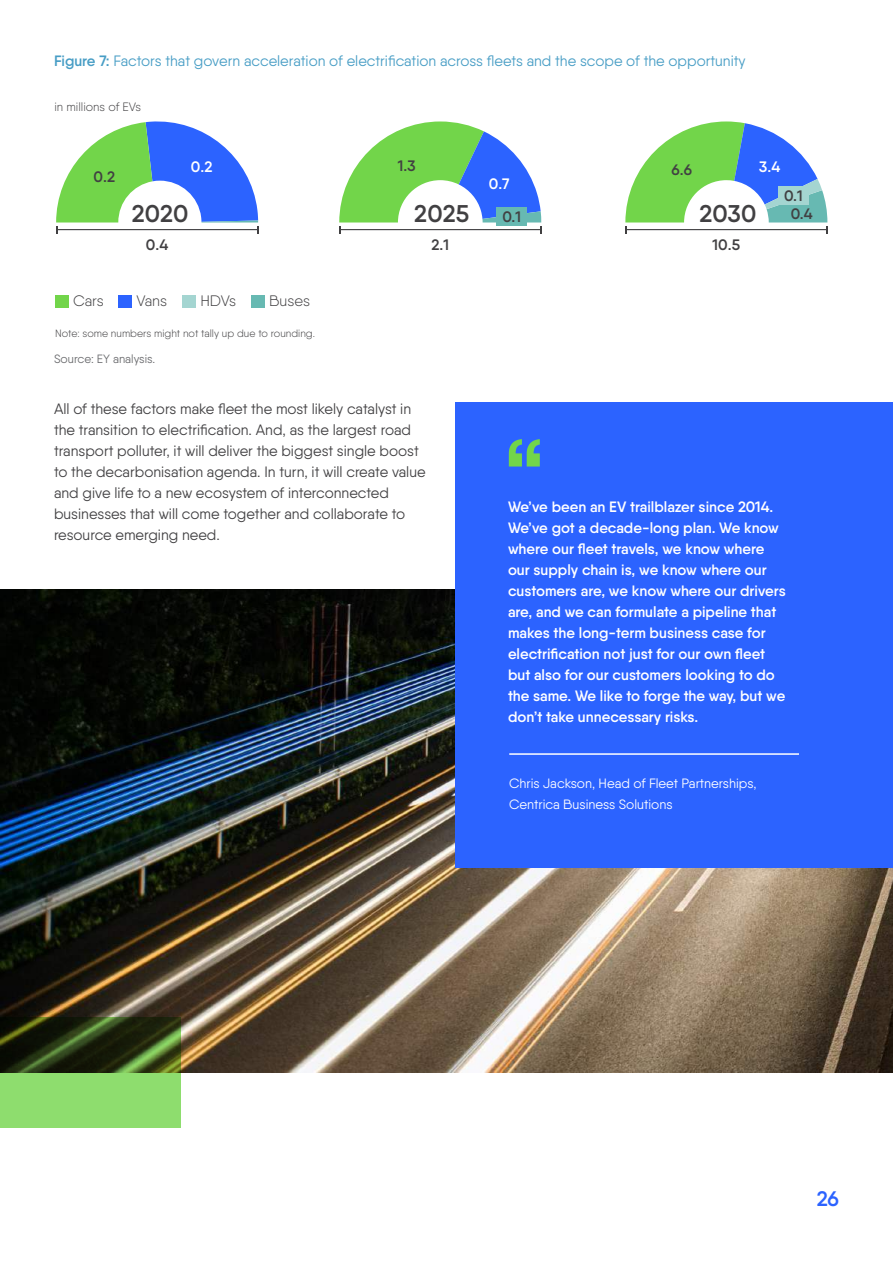
<style>
.page{position:relative;width:893px;height:1263px;background:#fff}
.page>*{position:absolute;margin:0;border:0;box-sizing:border-box;transform-origin:0 0}
.t1{font:600 105px "Qanelas";color:#72d54a}
.t2{font:600 24.15px "Qanelas";letter-spacing:.005em;color:#414042}
.t3{font:600 21px "Qanelas";color:#2c63ff}
.t4{font:600 15.15px/18.1px "Qanelas";color:#414042}
.t5{font:300 15.15px "Qanelas";color:#414042}
.t6{font:600 15.15px "Qanelas";color:#fff}
.t7{font:600 15px/21px "Qanelas";color:#fff}
.t8{font:15px/21px "Qanelas";color:#414042}
.t9{font:15px "Qanelas";color:#479dc5}
.t10{font:13.5px/21px "Qanelas";color:#fff}
.t11{font:300 12.15px "Qanelas";color:#414042}
.t12{font:12px "Qanelas";color:#696a6d}
.t13{font:300 10.65px "Qanelas";color:#414042}
.s1{font-weight:600}
</style>
<div class="page">
<img style="left:0;top:590px;width:893px;height:482px">
<div style="left:55px;top:295px;width:14px;height:13px;background:#72d54a"></div>
<div style="left:118px;top:295px;width:14px;height:13px;background:#2c63ff"></div>
<div style="left:182px;top:295px;width:13px;height:13px;background:#a4d5d1"></div>
<div style="left:251px;top:295px;width:14px;height:13px;background:#67b9b2"></div>
<svg style="left:339px;top:121px;width:203px;height:112px"></svg>
<svg style="left:625px;top:121px;width:203px;height:112px"></svg>
<svg style="left:56px;top:121px;width:203px;height:112px"></svg>
<div style="left:455px;top:402px;width:437px;height:465px;background:#2c63ff"></div>
<hr style="left:509px;top:753px;width:290px;height:2px;background:#fff">
<svg style="left:0;top:1017px;width:180px;height:111px;background:#5b8941"></svg>
<p class="t9" style="left:54px;top:51px;width:693px"><span class="s1">Figure 7:</span> Factors that govern acceleration of electrification across fleets and the scope of the opportunity</p>
<p class="t11" style="left:54px;top:99px;width:88px">in millions of EVs</p>
<p class="t4" style="left:93px;top:167px;width:23px">0.2</p>
<p class="t4" style="left:398px;top:156px;width:19px">1.3</p>
<p class="t6" style="left:191px;top:158px;width:23px">0.2</p>
<p class="t4" style="left:671px;top:161px;width:22px">6.6</p>
<p class="t6" style="left:759px;top:157px;width:22px">3.4</p>
<p class="t6" style="left:489px;top:174px;width:22px">0.7</p>
<h2 class="t2" style="left:132px;top:198px;width:58px">2020</h2>
<h2 class="t2" style="left:699px;top:198px;width:58px">2030</h2>
<h2 class="t2" style="left:414px;top:198px;width:56px">2025</h2>
<p class="t4" style="left:502px;top:208px;width:20px">0.1</p>
<p class="t4" style="left:146px;top:235px;width:24px">0.4</p>
<p class="t4" style="left:431px;top:235px;width:19px">2.1</p>
<p class="t4" style="left:713px;top:235px;width:29px">10.5</p>
<p class="t4" style="left:791px;top:186px;width:23px;text-indent:-7px">0.1<br>0.4</p>
<p class="t5" style="left:73px;top:291px;width:32px">Cars</p>
<p class="t5" style="left:136px;top:291px;width:32px">Vans</p>
<p class="t5" style="left:200px;top:291px;width:37px">HDVs</p>
<p class="t5" style="left:269px;top:291px;width:42px">Buses</p>
<p class="t13" style="left:55px;top:327px;width:261px">Note: some numbers might not tally up due to rounding.</p>
<p class="t12" style="left:54px;top:352px;width:103px">Source: EY analysis.</p>
<p class="t8" style="left:54px;top:398px;width:373px">All of these factors make fleet the most likely catalyst in the transition to electrification. And, as the largest road transport polluter, it will deliver the biggest single boost to the decarbonisation agenda. In turn, it will create value and give life to a new ecosystem of interconnected businesses that will come together and collaborate to resource emerging need.</p>
<h1 class="t1" style="left:502px;top:411px;width:46px">“</h1>
<p class="t7" style="left:508px;top:496px;width:279px">We’ve been an EV trailblazer since 2014.<br>We’ve got a decade-long plan. We know where our fleet travels, we know where our supply chain is, we know where our customers are, we know where our drivers are, and we can formulate a pipeline that makes the long-term business case for electrification not just for our own fleet but also for our customers looking to do the same. We like to forge the way, but we don’t take unnecessary risks.</p>
<p class="t10" style="left:509px;top:773px;width:249px">Chris Jackson, Head of Fleet Partnerships,<br>Centrica Business Solutions</p>
<h3 class="t3" style="left:817px;top:1185px;width:24px">26</h3>
</div>
